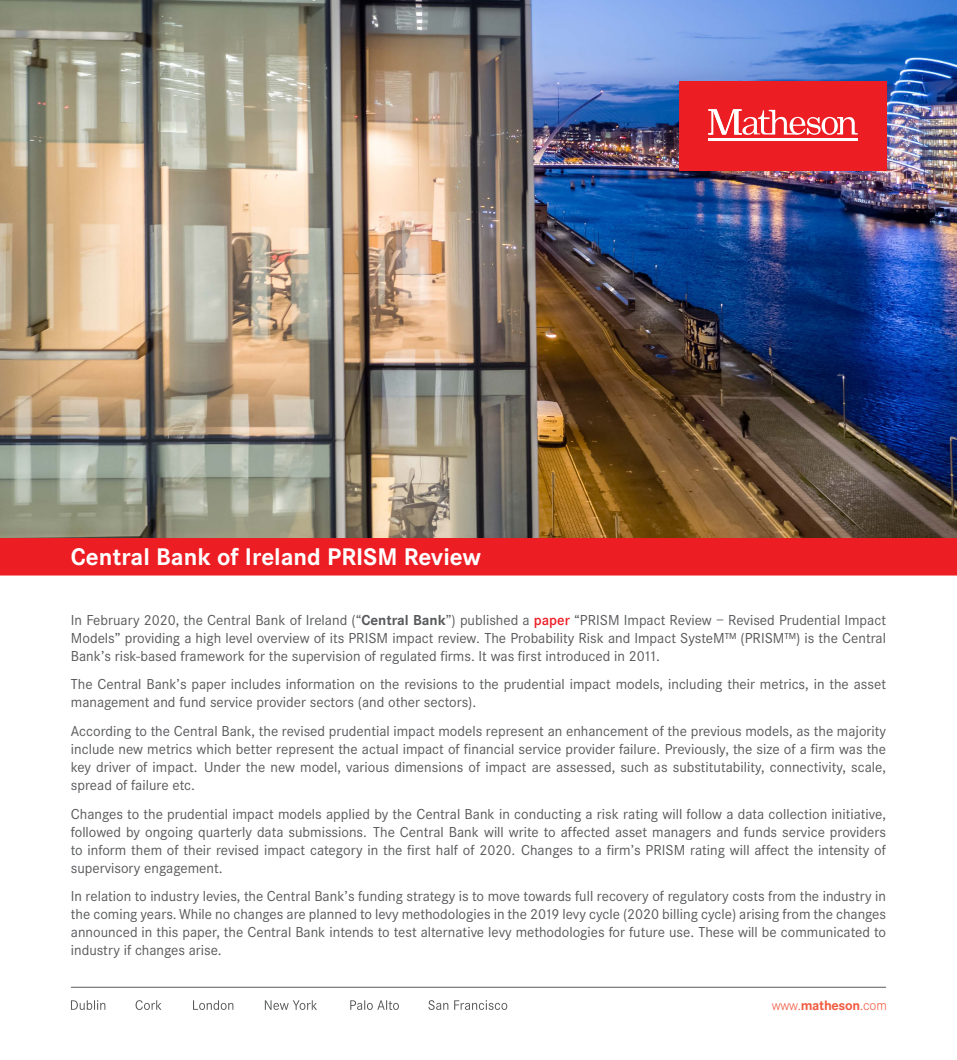
<style>
.page{position:relative;width:957px;height:1060px;background:#fff}
.page>*{position:absolute;margin:0;border:0;box-sizing:border-box;transform-origin:0 0}
.t1{font:700 25px "Corporate S";color:#fff}
.t2{font:15px/18px "Corporate S";color:#58595b;text-align:justify}
.t3{font:300 14.12px "Corporate S";letter-spacing:-.02em;color:#f15b40}
.s1{font-weight:700}
.s2{font-weight:600;color:#ed1d24}
</style>
<div class="page">
<img style="left:0;top:0;width:957px;height:538px">
<div style="left:679px;top:81px;width:207px;height:90px;background:#ed1d24"></div>
<hr style="left:708px;top:138px;width:149px;height:3px;background:#fff">
<svg style="left:708px;top:109px;width:149px;height:26px"></svg>
<div style="left:0;top:538px;width:957px;height:37px;background:#ed1d24"></div>
<hr style="left:71px;top:986px;width:815px;height:1px;background:#58595b">
<svg style="left:71px;top:1000px;width:436px;height:9px"></svg>
<h1 class="t1" style="left:71px;top:542px;width:412px">Central Bank of Ireland PRISM Review</h1>
<p class="t2" style="left:71px;top:611px;width:816px">In February 2020, the Central Bank of Ireland (“<span class="s1">Central Bank</span>”) published a <span class="s2">paper</span> “PRISM Impact Review – Revised Prudential Impact Models” providing a high level overview of its PRISM impact review. The Probability Risk and Impact SysteM™ (PRISM™) is the Central Bank’s risk-based framework for the supervision of regulated firms. It was first introduced in 2011.</p>
<p class="t2" style="left:71px;top:675px;width:816px">The Central Bank’s paper includes information on the revisions to the prudential impact models, including their metrics, in the asset management and fund service provider sectors (and other sectors).</p>
<p class="t2" style="left:71px;top:722px;width:816px">According to the Central Bank, the revised prudential impact models represent an enhancement of the previous models, as the majority include new metrics which better represent the actual impact of financial service provider failure. Previously, the size of a firm was the key driver of impact. Under the new model, various dimensions of impact are assessed, such as substitutability, connectivity, scale, spread of failure etc.</p>
<p class="t2" style="left:71px;top:805px;width:816px">Changes to the prudential impact models applied by the Central Bank in conducting a risk rating will follow a data collection initiative, followed by ongoing quarterly data submissions. The Central Bank will write to affected asset managers and funds service providers to inform them of their revised impact category in the first half of 2020. Changes to a firm’s PRISM rating will affect the intensity of supervisory engagement.</p>
<p class="t2" style="left:71px;top:887px;width:816px">In relation to industry levies, the Central Bank’s funding strategy is to move towards full recovery of regulatory costs from the industry in the coming years. While no changes are planned to levy methodologies in the 2019 levy cycle (2020 billing cycle) arising from the changes announced in this paper, the Central Bank intends to test alternative levy methodologies for future use. These will be communicated to industry if changes arise.</p>
<p class="t3" style="left:772px;top:997px;width:117px">www.<span class="s1">matheson</span>.com</p>
</div>
